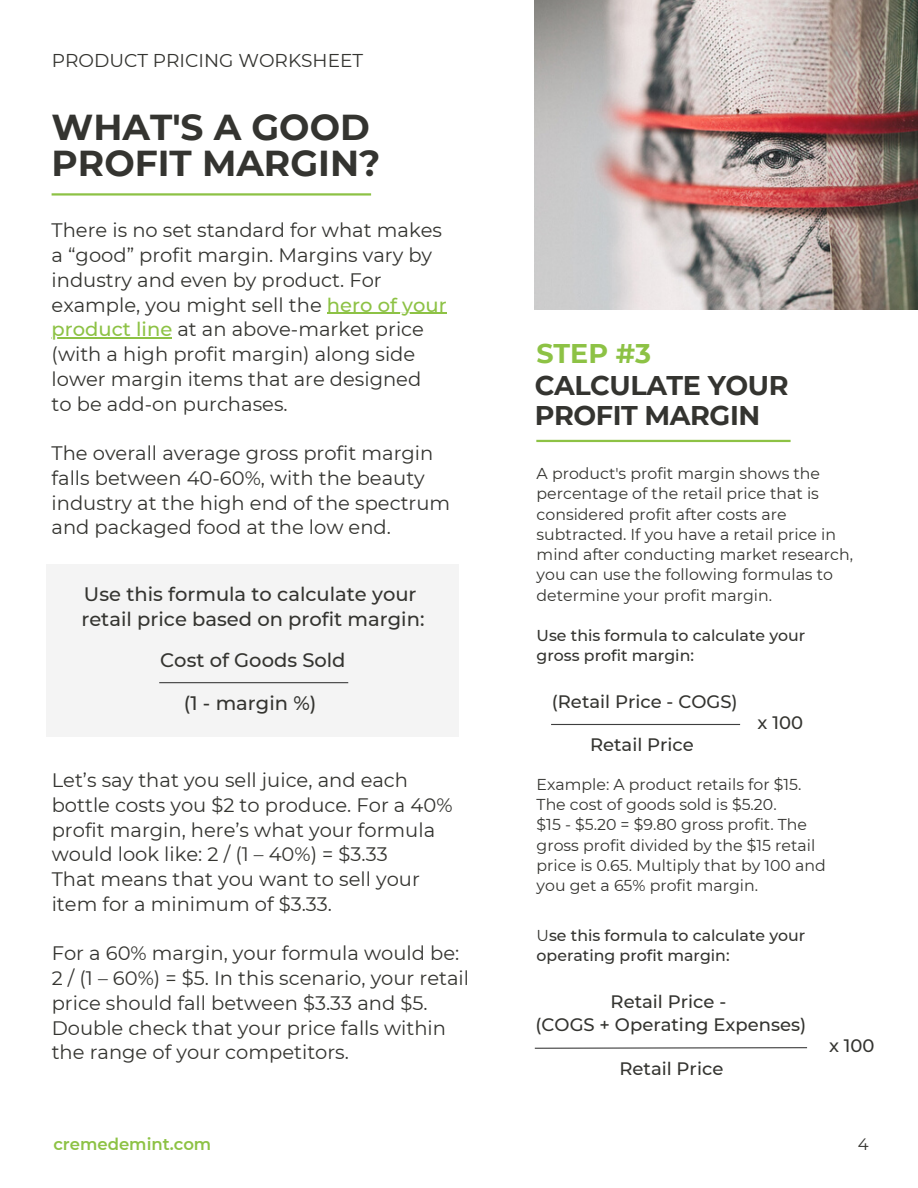
<style>
.page{position:relative;width:918px;height:1188px;background:#fff}
.page>*{position:absolute;margin:0;border:0;box-sizing:border-box;transform-origin:0 0}
.t1{font:700 36px/36px "Montserrat";color:#343430}
.t2{font:700 27px/29.2px "Montserrat";letter-spacing:-.015em;color:#343430}
.t3{font:700 27px "Montserrat";color:#8dc245}
.t4{font:19.5px/24.8px "Montserrat";color:#343430}
.t5{font:500 19.5px/24.8px "Montserrat";color:#343430}
.t6{font:18.6px "Montserrat";color:#343430}
.t7{font:500 18px/23.7px "Montserrat";color:#343430;text-align:center}
.t8{font:600 16.5px "Montserrat";color:#8dc245}
.t9{font:16.5px "Montserrat";color:#343430}
.t10{font:15.75px/20.2px "Montserrat";color:#343430}
.t11{font:500 15.75px/20.2px "Montserrat";color:#343430}
.s1{font-weight:500;color:#8dc245}
.s2{font-weight:400}
</style>
<div class="page">
<img style="left:535px;top:0;width:383px;height:309px">
<hr style="left:52px;top:193px;width:319px;height:3px;background:#8dc245">
<hr style="left:536px;top:440px;width:255px;height:2px;background:#8dc245">
<hr style="left:551px;top:724px;width:189px;height:1px;background:#3e3e3e">
<div style="left:47px;top:565px;width:412px;height:172px;background:#f4f4f4"></div>
<hr style="left:327px;top:313px;width:120px;height:1px;background:#8dc245">
<hr style="left:52px;top:338px;width:120px;height:1px;background:#8dc245">
<svg style="left:534px;top:1047px;width:274px;height:2px"></svg>
<hr style="left:159px;top:682px;width:189px;height:1px;background:#3e3e3e">
<p class="t6" style="left:52px;top:48px;width:313px">PRODUCT PRICING WORKSHEET</p>
<h1 class="t1" style="left:52px;top:107px;width:330px">WHAT'S A GOOD<br>PROFIT MARGIN?</h1>
<p class="t4" style="left:52px;top:217px;width:397px">There is no set standard for what makes a “good” profit margin. Margins vary by industry and even by product. For example, you might sell the <span class="s1">hero of your product line</span> at an above-market price (with a high profit margin) along side lower margin items that are designed<br>to be add-on purchases.</p>
<p class="t4" style="left:52px;top:440px;width:400px">The overall average gross profit margin falls between 40-60%, with the beauty industry at the high end of the spectrum and packaged food at the low end.</p>
<p class="t5" style="left:81px;top:581px;width:345px">Use this formula to calculate your retail price based on profit margin:</p>
<p class="t5" style="left:160px;top:647px;width:187px">Cost of Goods Sold</p>
<p class="t5" style="left:184px;top:690px;width:134px">(1 - margin %)</p>
<p class="t4" style="left:52px;top:767px;width:402px">Let’s say that you sell juice, and each bottle costs you $2 to produce. For a 40% profit margin, here’s what your formula would look like: 2 / (1 – 40%) = $3.33<br>That means that you want to sell your item for a minimum of $3.33.</p>
<p class="t4" style="left:52px;top:940px;width:419px">For a 60% margin, your formula would be:<br>2 / (1 – 60%) = $5. In this scenario, your retail price should fall between $3.33 and $5.<br>Double check that your price falls within the range of your competitors.</p>
<h2 class="t3" style="left:536px;top:334px;width:116px">STEP #3</h2>
<h2 class="t2" style="left:535px;top:370px;width:255px">CALCULATE YOUR<br>PROFIT MARGIN</h2>
<p class="t10" style="left:537px;top:463px;width:318px">A product's profit margin shows the percentage of the retail price that is considered profit after costs are subtracted. If you have a retail price in mind after conducting market research, you can use the following formulas to determine your profit margin.</p>
<p class="t11" style="left:537px;top:625px;width:270px">Use this formula to calculate your gross profit margin:</p>
<p class="t7" style="left:552px;top:689px;width:187px">(Retail Price - COGS)</p>
<p class="t7" style="left:590px;top:732px;width:105px">Retail Price</p>
<p class="t7" style="left:758px;top:710px;width:47px">x 100</p>
<p class="t10" style="left:537px;top:774px;width:291px">Example: A product retails for $15.<br>The cost of goods sold is $5.20.<br>$15 - $5.20 = $9.80 gross profit. The gross profit divided by the $15 retail price is 0.65. Multiply that by 100 and you get a 65% profit margin.</p>
<p class="t11" style="left:537px;top:925px;width:270px"><span class="s2">U</span>se this formula to calculate your operating profit margin:</p>
<p class="t7" style="left:536px;top:989px;width:272px">Retail Price -<br>(COGS + Operating Expenses)</p>
<p class="t7" style="left:619px;top:1056px;width:105px">Retail Price</p>
<p class="t7" style="left:829px;top:1033px;width:47px">x 100</p>
<p class="t8" style="left:53px;top:1132px;width:160px">cremedemint.com</p>
<p class="t9" style="left:858px;top:1132px;width:12px">4</p>
</div>
